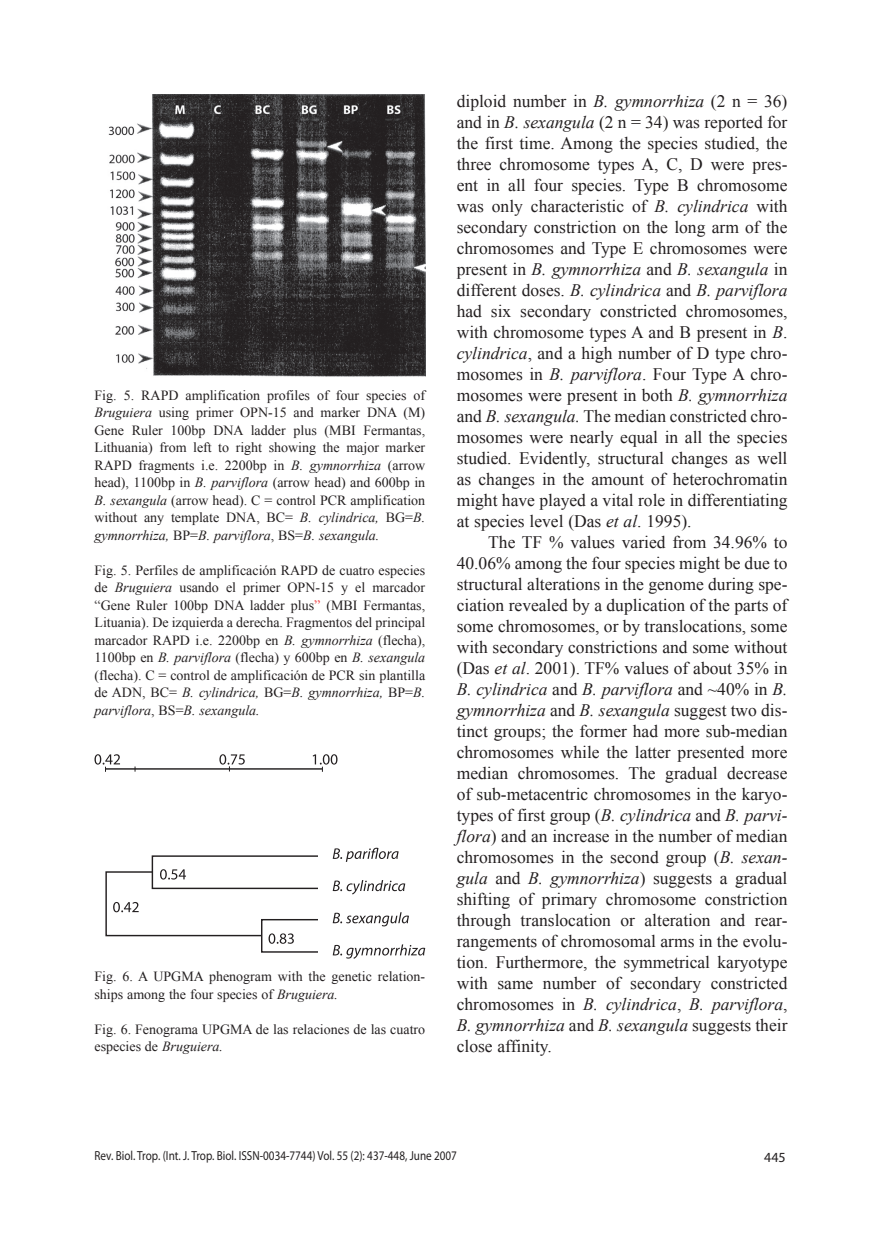
<style>
.page{position:relative;width:882px;height:1260px;background:#fff}
.page>*{position:absolute;margin:0;border:0;box-sizing:border-box;transform-origin:0 0}
.t1{font:17.5px/21px "Times New Roman";color:#231f20;text-align:justify}
.t2{font:14px/17.5px "Times New Roman";color:#231f20;text-align:justify}
.t3{font:14px "Myriad Pro";color:#231f20}
.t4{font:13.12px "Myriad Pro";color:#231f20;scale:.85 1}
.s1{font-style:italic}
.s2{color:#ee1f23}
</style>
<div class="page">
<img style="left:108px;top:94px;width:317px;height:283px">
<div style="left:105px;top:871px;width:223px;height:65px;border:1px solid #231f20"></div>
<div style="left:152px;top:856px;width:176px;height:32px;background:#fff"></div>
<div style="left:152px;top:855px;width:176px;height:34px;border:1px solid #231f20"></div>
<div style="left:262px;top:920px;width:64px;height:32px;background:#fff"></div>
<div style="left:261px;top:919px;width:66px;height:34px;border:1px solid #231f20"></div>
<div style="left:318px;top:849px;width:14px;height:115px;background:#fff"></div>
<svg style="left:160px;top:869px;width:26px;height:11px"></svg>
<svg style="left:113px;top:902px;width:26px;height:10px"></svg>
<svg style="left:269px;top:933px;width:25px;height:11px"></svg>
<svg style="left:333px;top:848px;width:66px;height:14px"></svg>
<svg style="left:333px;top:880px;width:72px;height:14px"></svg>
<svg style="left:333px;top:912px;width:76px;height:14px"></svg>
<svg style="left:333px;top:944px;width:92px;height:15px"></svg>
<hr style="left:105px;top:768px;width:217px;height:2px;background:#231f20">
<svg style="left:94px;top:754px;width:26px;height:18px"></svg>
<svg style="left:219px;top:754px;width:26px;height:17px"></svg>
<svg style="left:313px;top:754px;width:25px;height:18px"></svg>
<p class="t2" style="left:94px;top:386px;width:332px">Fig. 5. RAPD amplification profiles of four species of <span class="s1">Bruguiera</span> using primer OPN-15 and marker DNA (M)<br>Gene Ruler 100bp DNA ladder plus (MBI Fermantas, Lithuania) from left to right showing the major marker RAPD fragments i.e. 2200bp in <span class="s1">B. gymnorrhiza</span> (arrow head), 1100bp in <span class="s1">B. parviflora</span> (arrow head) and 600bp in <span class="s1">B. sexangula</span> (arrow head). C = control PCR amplification without any template DNA, BC= <span class="s1">B. cylindrica,</span> BG=<span class="s1">B. gymnorrhiza,</span> BP=<span class="s1">B. parviflora</span>, BS=<span class="s1">B. sexangula.</span></p>
<p class="t2" style="left:94px;top:561px;width:332px">Fig. 5. Perfiles de amplificación RAPD de cuatro especies de <span class="s1">Bruguiera</span> usando el primer OPN-15 y el marcador “Gene Ruler 100bp DNA ladder plus<span class="s2">”</span> (MBI Fermantas, Lituania). De izquierda a derecha. Fragmentos del principal marcador RAPD i.e. 2200bp en <span class="s1">B. gymnorrhiza</span> (flecha), 1100bp en <span class="s1">B. parviflora</span> (flecha) y 600bp en <span class="s1">B. sexangula </span>(flecha). C = control de amplificación de PCR sin plantilla de ADN, BC= <span class="s1">B. cylindrica,</span> BG=<span class="s1">B. gymnorrhiza,</span> BP=<span class="s1">B. parviflora</span>, BS=<span class="s1">B. sexangula.</span></p>
<p class="t2" style="left:94px;top:967px;width:332px">Fig. 6. A UPGMA phenogram with the genetic relation&shy;ships among the four species of <span class="s1">Bruguiera.</span></p>
<p class="t2" style="left:94px;top:1020px;width:332px">Fig. 6. Fenograma UPGMA de las relaciones de las cuatro especies de <span class="s1">Bruguiera.</span></p>
<p class="t1" style="left:457px;top:90px;width:332px">diploid number in <span class="s1">B. gymnorrhiza</span> (2 n = 36) and in <span class="s1">B. sexangula</span> (2 n = 34) was reported for the first time. Among the species studied, the three chromosome types A, C, D were pres&shy;ent in all four species. Type B chromosome was only characteristic of <span class="s1">B. cylindrica</span> with secondary constriction on the long arm of the chromosomes and Type E chromosomes were present in <span class="s1">B. gymnorrhiza</span> and <span class="s1">B. sexangula</span> in different doses. <span class="s1">B. cylindrica</span> and <span class="s1">B. parviflora </span>had six secondary constricted chromosomes, with chromosome types A and B present in <span class="s1">B</span>. <span class="s1">cylindrica</span>, and a high number of D type chro&shy;mosomes in <span class="s1">B. parviflora</span>. Four Type A chro&shy;mosomes were present in both <span class="s1">B. gymnorrhiza </span>and <span class="s1">B. sexangula.</span> The median constricted chro&shy;mosomes were nearly equal in all the species studied. Evidently, structural changes as well as changes in the amount of heterochromatin might have played a vital role in differentiating at species level (Das <span class="s1">et al</span>. 1995).</p>
<p class="t1" style="left:457px;top:531px;width:332px;text-indent:32px">The TF % values varied from 34.96% to 40.06% among the four species might be due to structural alterations in the genome during spe&shy;ciation revealed by a duplication of the parts of some chromosomes, or by translocations, some with secondary constrictions and some without (Das <span class="s1">et al</span>. 2001). TF% values of about 35% in <span class="s1">B. cylindrica</span> and <span class="s1">B. parviflora</span> and ~40% in <span class="s1">B. gymnorrhiza</span> and <span class="s1">B. sexangula</span> suggest two dis&shy;tinct groups; the former had more sub-median chromosomes while the latter presented more median chromosomes. The gradual decrease of sub-metacentric chromosomes in the karyo&shy;types of first group (<span class="s1">B. cylindrica</span> and <span class="s1">B. parvi&shy;flora</span>) and an increase in the number of median chromosomes in the second group (<span class="s1">B. sexan&shy;gula</span> and <span class="s1">B. gymnorrhiza</span>) suggests a gradual shifting of primary chromosome constriction through translocation or alteration and rear&shy;rangements of chromosomal arms in the evolu&shy;tion. Furthermore, the symmetrical karyotype with same number of secondary constricted chromosomes in <span class="s1">B. cylindrica</span>, <span class="s1">B. parviflora</span>, <span class="s1">B. gymnorrhiza</span> and <span class="s1">B. sexangula</span> suggests their close affinity.</p>
<p class="t4" style="left:94px;top:1147px;width:428px">Rev. Biol. Trop. (Int. J. Trop. Biol. ISSN-0034-7744) Vol. 55 (2): 437-448, June 2007</p>
<p class="t3" style="left:764px;top:1149px;width:23px">445</p>
</div>
